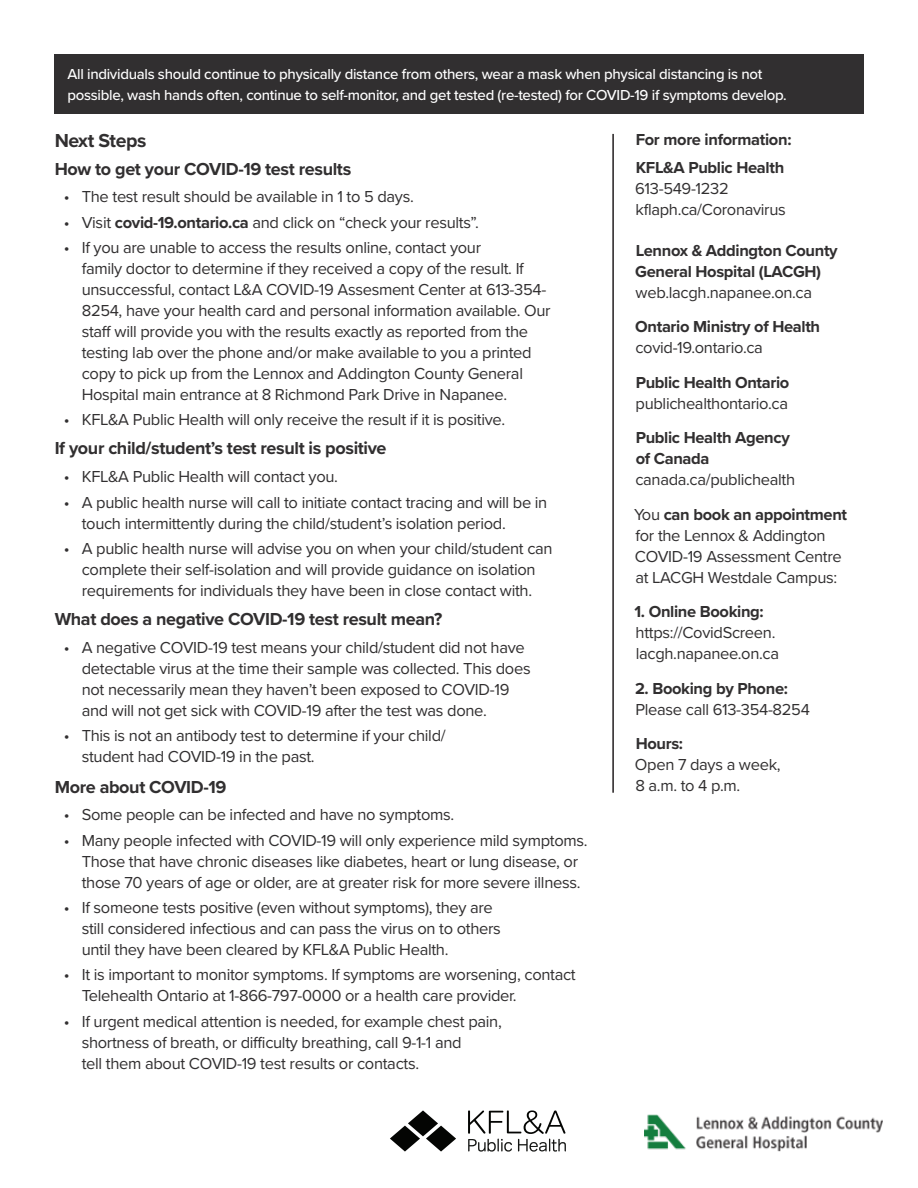
<style>
.page{position:relative;width:918px;height:1188px;background:#fff}
.page>*{position:absolute;margin:0;border:0;box-sizing:border-box;transform-origin:0 0}
.Body{font:700 19.5px "Proxima Nova";letter-spacing:-.02em;color:#312f30}
.Body-2{font:700 18px "Proxima Nova";letter-spacing:-.02em;color:#312f30}
.Body-3{font:16.5px/21px "Proxima Nova";letter-spacing:-.02em;color:#312f30}
.Body-4{font:700 16.5px/21px "Proxima Nova";letter-spacing:-.02em;color:#312f30}
.t1{font:500 15px/21px "Proxima Nova";letter-spacing:-.02em;color:#fff}
.s1{font-weight:700}
</style>
<div class="page">
<hr style="left:612px;top:134px;width:2px;height:659px;background:#231f20">
<svg style="left:468px;top:1110px;width:98px;height:42px"></svg>
<svg style="left:390px;top:1110px;width:66px;height:42px"></svg>
<img style="left:645px;top:1114px;width:237px;height:38px">
<div style="left:54px;top:54px;width:810px;height:60px;background:#312f30"></div>
<h4 class="t1" style="left:68px;top:63px;width:721px">All individuals should continue to physically distance from others, wear a mask when physical distancing is not possible, wash hands often, continue to self-monitor, and get tested (re-tested) for COVID-19 if symptoms develop.</h4>
<p class="Body" style="left:55px;top:126px;width:93px">Next Steps</p>
<p class="Body-2" style="left:55px;top:155px;width:298px">How to get your COVID-19 test results</p>
<p class="Body-3" style="left:64px;top:186px;width:352px">• The test result should be available in 1 to 5 days.</p>
<p class="Body-3" style="left:64px;top:211px;width:417px">• Visit <span class="s1">covid-19.ontario.ca</span> and click on “check your results”.</p>
<p class="Body-3" style="left:82px;top:236px;width:470px;text-indent:-18px">• If you are unable to access the results online, contact your<br>family doctor to determine if they received a copy of the result. If unsuccessful, contact L&amp;A COVID-19 Assesment Center at 613-354- 8254, have your health card and personal information available. Our staff will provide you with the results exactly as reported from the testing lab over the phone and/or make available to you a printed copy to pick up from the Lennox and Addington County General Hospital main entrance at 8 Richmond Park Drive in Napanee.</p>
<p class="Body-3" style="left:64px;top:409px;width:443px">• KFL&amp;A Public Health will only receive the result if it is positive.</p>
<p class="Body-2" style="left:55px;top:435px;width:333px">If your child/student’s test result is positive</p>
<p class="Body-3" style="left:64px;top:465px;width:276px">• KFL&amp;A Public Health will contact you.</p>
<p class="Body-3" style="left:82px;top:491px;width:467px;text-indent:-18px">• A public health nurse will call to initiate contact tracing and will be in touch intermittently during the child/student’s isolation period.</p>
<p class="Body-3" style="left:64px;top:537px;width:490px;text-align:center">• A public health nurse will advise you on when your child/student can complete their self-isolation and will provide guidance on isolation requirements for individuals they have been in close contact with.</p>
<p class="Body-2" style="left:55px;top:605px;width:389px">What does a negative COVID-19 test result mean?</p>
<p class="Body-3" style="left:82px;top:636px;width:450px;text-indent:-18px">• A negative COVID-19 test means your child/student did not have detectable virus at the time their sample was collected. This does not necessarily mean they haven’t been exposed to COVID-19 and will not get sick with COVID-19 after the test was done.</p>
<p class="Body-3" style="left:82px;top:724px;width:365px;text-indent:-18px">• This is not an antibody test to determine if your child/ student had COVID-19 in the past.</p>
<p class="Body-2" style="left:55px;top:773px;width:173px">More about COVID-19</p>
<p class="Body-3" style="left:64px;top:804px;width:392px">• Some people can be infected and have no symptoms.</p>
<p class="Body-3" style="left:82px;top:829px;width:507px;text-indent:-18px">• Many people infected with COVID-19 will only experience mild symptoms.<br>Those that have chronic diseases like diabetes, heart or lung disease, or those 70 years of age or older, are at greater risk for more severe illness.</p>
<p class="Body-3" style="left:82px;top:896px;width:421px;text-indent:-18px">• If someone tests positive (even without symptoms), they are still considered infectious and can pass the virus on to others until they have been cleared by KFL&amp;A Public Health.</p>
<p class="Body-3" style="left:82px;top:964px;width:496px;text-indent:-18px">• It is important to monitor symptoms. If symptoms are worsening, contact<br>Telehealth Ontario at 1-866-797-0000 or a health care provider.</p>
<p class="Body-3" style="left:82px;top:1010px;width:422px;text-indent:-18px">• If urgent medical attention is needed, for example chest pain, shortness of breath, or difficulty breathing, call 9-1-1 and<br>tell them about COVID-19 test results or contacts.</p>
<p class="Body-4" style="left:636px;top:129px;width:157px">For more information:</p>
<p class="Body-4" style="left:636px;top:156px;width:150px">KFL&amp;A Public Health</p>
<p class="Body-3" style="left:635px;top:177px;width:95px">613-549-1232</p>
<p class="Body-3" style="left:636px;top:198px;width:152px">kflaph.ca/Coronavirus</p>
<p class="Body-4" style="left:635px;top:240px;width:204px">Lennox &amp; Addington County<br>General Hospital (LACGH)</p>
<p class="Body-3" style="left:636px;top:281px;width:178px">web.lacgh.napanee.on.ca</p>
<p class="Body-4" style="left:635px;top:316px;width:186px">Ontario Ministry of Health</p>
<p class="Body-3" style="left:635px;top:337px;width:129px">covid-19.ontario.ca</p>
<p class="Body-4" style="left:636px;top:372px;width:155px">Public Health Ontario</p>
<p class="Body-3" style="left:636px;top:392px;width:154px">publichealthontario.ca</p>
<p class="Body-4" style="left:636px;top:427px;width:156px">Public Health Agency of Canada</p>
<p class="Body-3" style="left:635px;top:469px;width:161px">canada.ca/publichealth</p>
<p class="Body-3" style="left:634px;top:503px;width:215px">You <span class="s1">can book an appointment </span>for the Lennox &amp; Addington<br>COVID-19 Assessment Centre at LACGH Westdale Campus:</p>
<p class="Body-4" style="left:634px;top:601px;width:131px">1. Online Booking:</p>
<p class="Body-3" style="left:636px;top:622px;width:145px">https://CovidScreen. lacgh.napanee.on.ca</p>
<p class="Body-4" style="left:635px;top:678px;width:154px">2. Booking by Phone:</p>
<p class="Body-3" style="left:636px;top:698px;width:176px">Please call 613-354-8254</p>
<p class="Body-4" style="left:636px;top:733px;width:49px">Hours:</p>
<p class="Body-3" style="left:635px;top:754px;width:147px">Open 7 days a week,</p>
<p class="Body-3" style="left:635px;top:775px;width:107px">8 a.m. to 4 p.m.</p>
</div>
